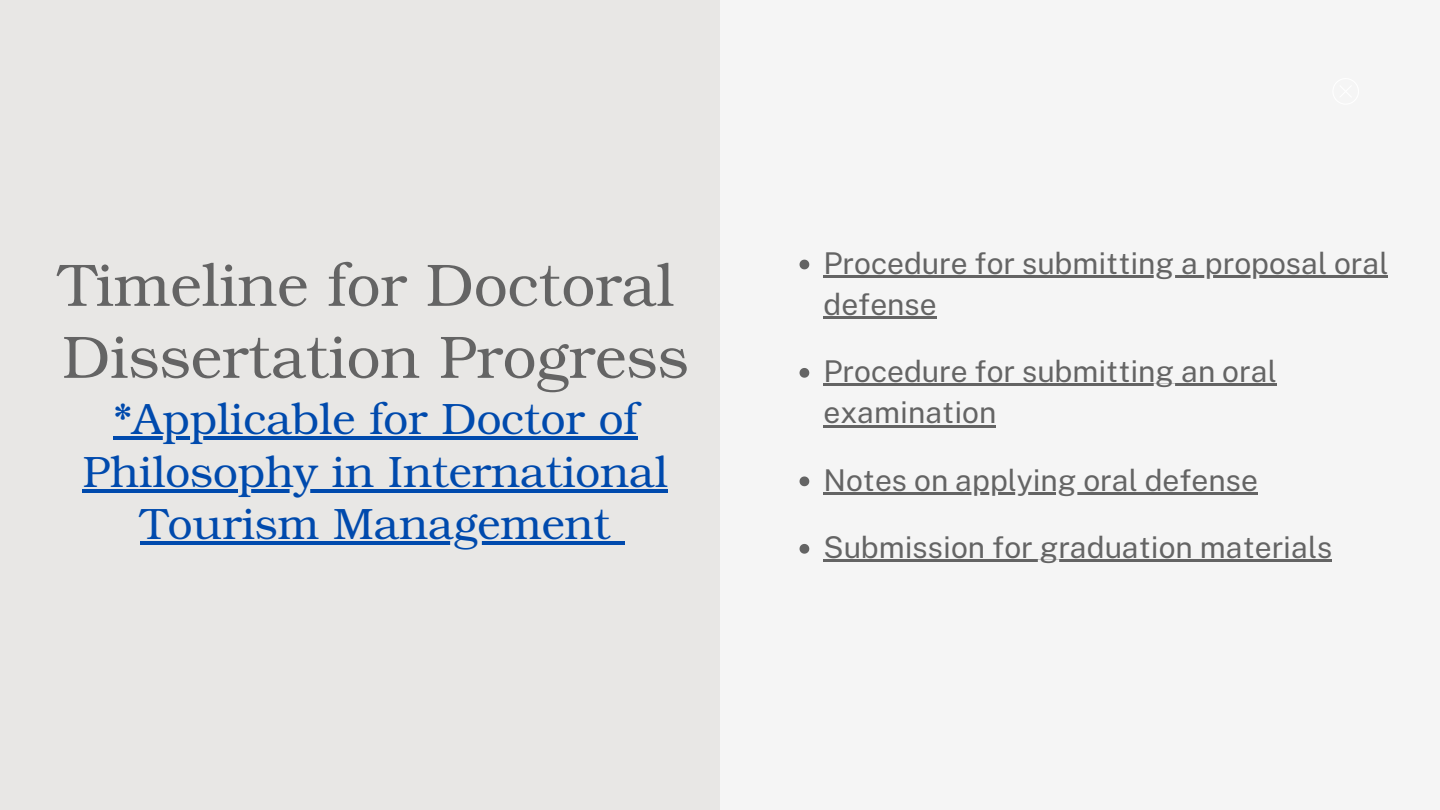
<style>
.page{position:relative;width:1440px;height:810px;background:#f5f5f5}
.page>*{position:absolute;margin:0;border:0;box-sizing:border-box;transform-origin:0 0}
.t1{font:60px "Te X Gyre Bonum";color:#646464}
.t2{font:44px/52.5px "Te X Gyre Bonum";color:#004aad;text-align:center}
.t3{font:30px/41.2px "Public Sans";color:#646464}
</style>
<div class="page">
<div style="left:0;top:0;width:720px;height:810px;background:#e8e7e5"></div>
<hr style="left:113px;top:436px;width:525px;height:4px;background:#004aad">
<hr style="left:83px;top:489px;width:585px;height:4px;background:#004aad">
<hr style="left:141px;top:541px;width:469px;height:4px;background:#004aad">
<hr style="left:610px;top:541px;width:15px;height:4px;background:#004aad">
<svg style="left:800px;top:260px;width:9px;height:9px"></svg>
<hr style="left:824px;top:275px;width:564px;height:3px;background:#646464">
<hr style="left:824px;top:317px;width:113px;height:2px;background:#646464">
<svg style="left:800px;top:368px;width:9px;height:10px"></svg>
<hr style="left:824px;top:384px;width:453px;height:2px;background:#646464">
<hr style="left:824px;top:425px;width:172px;height:2px;background:#646464">
<svg style="left:800px;top:476px;width:9px;height:10px"></svg>
<hr style="left:824px;top:492px;width:434px;height:2px;background:#646464">
<svg style="left:800px;top:544px;width:9px;height:10px"></svg>
<hr style="left:824px;top:560px;width:508px;height:2px;background:#646464">
<p class="t1" style="left:59px;top:242px;width:617px">Timeline for Doctoral</p>
<p class="t1" style="left:62px;top:314px;width:628px">Dissertation Progress</p>
<p class="t2" style="left:83px;top:390px;width:587px">*Applicable for Doctor of<br>Philosophy in International<br>Tourism Management</p>
<p class="t3" style="left:824px;top:242px;width:566px">Procedure for submitting a proposal oral defense</p>
<p class="t3" style="left:824px;top:351px;width:455px">Procedure for submitting an oral examination</p>
<p class="t3" style="left:824px;top:459px;width:436px">Notes on applying oral defense</p>
<p class="t3" style="left:824px;top:527px;width:510px">Submission for graduation materials</p>
</div>
